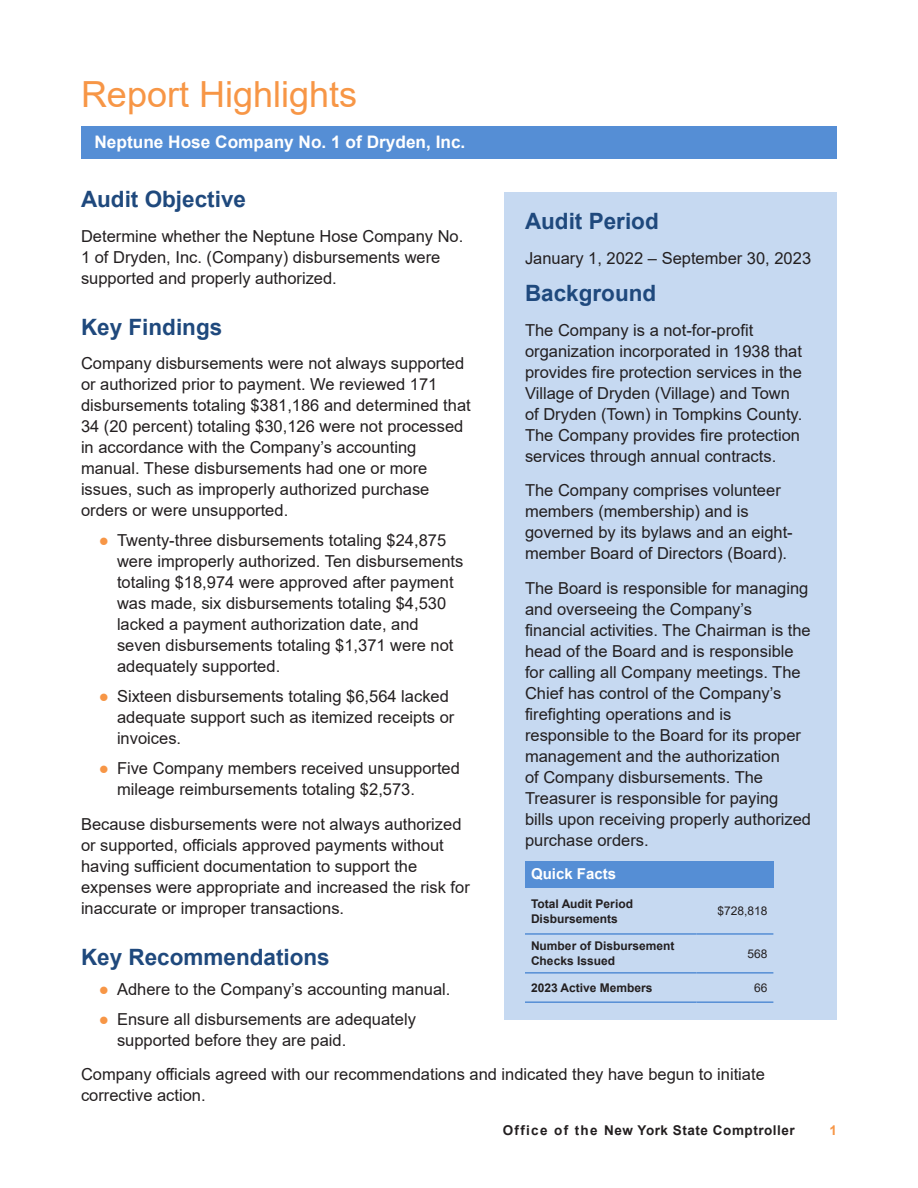
<style>
.page{position:relative;width:918px;height:1188px;background:#fff}
.page>*{position:absolute;margin:0;border:0;box-sizing:border-box;transform-origin:0 0}
.Section_Heads{font:36px "Arial";color:#f79646}
._2_Subheads{font:700 22.5px "Arial";color:#1f497d}
.Body_Text{font:700 22.5px "Arial";color:#1f497d}
.t1{font:700 17.25px "Arial";color:#fff}
.Body_Text-2{font:16.5px/21px "Arial";color:#231f20}
.Footnotes{font:700 15px "Arial";color:#fff}
.t2{font:700 13.5px "Arial";letter-spacing:.04em;color:#231f20}
.t3{font:700 13.5px "Arial";color:#f79646}
.Footnotes-2{font:700 12px/15px "Arial";color:#231f20}
.Footnotes-3{font:12px "Arial";color:#231f20}
.s1{color:#f79646}
</style>
<div class="page">
<hr style="left:81px;top:126px;width:756px;height:3px;background:#558ed5">
<div style="left:504px;top:192px;width:333px;height:828px;background:#c6d9f1"></div>
<div style="left:81px;top:128px;width:756px;height:31px;background:#558ed5"></div>
<div style="left:525px;top:861px;width:248px;height:27px;background:#558ed5"></div>
<hr style="left:525px;top:933px;width:172px;height:2px;background:#558ed5">
<hr style="left:697px;top:933px;width:76px;height:2px;background:#558ed5">
<hr style="left:525px;top:972px;width:172px;height:2px;background:#558ed5">
<hr style="left:697px;top:972px;width:76px;height:2px;background:#558ed5">
<hr style="left:525px;top:1001px;width:172px;height:2px;background:#558ed5">
<hr style="left:697px;top:1001px;width:76px;height:2px;background:#558ed5">
<p class="Section_Heads" style="left:81px;top:70px;width:278px">Report Highlights</p>
<p class="t1" style="left:94px;top:129px;width:372px">Neptune Hose Company No. 1 of Dryden, Inc.</p>
<p class="_2_Subheads" style="left:81px;top:184px;width:167px">Audit Objective</p>
<p class="Body_Text-2" style="left:81px;top:226px;width:384px">Determine whether the Neptune Hose Company No.<br>1 of Dryden, Inc. (Company) disbursements were supported and properly authorized.</p>
<p class="_2_Subheads" style="left:81px;top:311px;width:143px">Key Findings</p>
<p class="Body_Text-2" style="left:81px;top:353px;width:391px">Company disbursements were not always supported or authorized prior to payment. We reviewed 171 disbursements totaling $381,186 and determined that 34 (20 percent) totaling $30,126 were not processed in accordance with the Company’s accounting manual. These disbursements had one or more issues, such as improperly authorized purchase orders or were unsupported.</p>
<p class="Body_Text-2" style="left:117px;top:530px;width:348px;text-indent:-18px"><span class="s1">●</span> Twenty-three disbursements totaling $24,875 were improperly authorized. Ten disbursements totaling $18,974 were approved after payment was made, six disbursements totaling $4,530 lacked a payment authorization date, and seven disbursements totaling $1,371 were not adequately supported.</p>
<p class="Body_Text-2" style="left:117px;top:686px;width:339px;text-indent:-18px"><span class="s1">●</span> Sixteen disbursements totaling $6,564 lacked adequate support such as itemized receipts or invoices.</p>
<p class="Body_Text-2" style="left:117px;top:758px;width:344px;text-indent:-18px"><span class="s1">●</span> Five Company members received unsupported mileage reimbursements totaling $2,573.</p>
<p class="Body_Text-2" style="left:81px;top:814px;width:390px">Because disbursements were not always authorized or supported, officials approved payments without having sufficient documentation to support the expenses were appropriate and increased the risk for inaccurate or improper transactions.</p>
<p class="_2_Subheads" style="left:81px;top:941px;width:250px">Key Recommendations</p>
<p class="Body_Text-2" style="left:99px;top:979px;width:353px"><span class="s1">●</span> Adhere to the Company’s accounting manual.</p>
<p class="Body_Text-2" style="left:117px;top:1009px;width:300px;text-indent:-18px"><span class="s1">●</span> Ensure all disbursements are adequately supported before they are paid.</p>
<p class="Body_Text-2" style="left:81px;top:1064px;width:685px">Company officials agreed with our recommendations and indicated they have begun to initiate corrective action.</p>
<p class="_2_Subheads" style="left:525px;top:206px;width:135px">Audit Period</p>
<p class="Body_Text-2" style="left:525px;top:247px;width:288px">January 1, 2022 – September 30, 2023</p>
<p class="Body_Text" style="left:525px;top:278px;width:133px">Background</p>
<p class="Body_Text-2" style="left:525px;top:319px;width:279px">The Company is a not-for-profit organization incorporated in 1938 that provides fire protection services in the Village of Dryden (Village) and Town of Dryden (Town) in Tompkins County.<br>The Company provides fire protection services through annual contracts.</p>
<p class="Body_Text-2" style="left:525px;top:480px;width:269px">The Company comprises volunteer members (membership) and is governed by its bylaws and an eight&shy;member Board of Directors (Board).</p>
<p class="Body_Text-2" style="left:525px;top:577px;width:288px">The Board is responsible for managing and overseeing the Company’s financial activities. The Chairman is the head of the Board and is responsible for calling all Company meetings. The Chief has control of the Company’s firefighting operations and is responsible to the Board for its proper management and the authorization<br>of Company disbursements. The Treasurer is responsible for paying<br>bills upon receiving properly authorized purchase orders.</p>
<p class="Footnotes" style="left:531px;top:864px;width:87px">Quick Facts</p>
<p class="Footnotes-2" style="left:531px;top:896px;width:104px">Total Audit Period<br>Disbursements</p>
<p class="Footnotes-3" style="left:717px;top:903px;width:52px">$728,818</p>
<p class="Footnotes-2" style="left:531px;top:939px;width:145px">Number of Disbursement<br>Checks Issued</p>
<p class="Footnotes-3" style="left:747px;top:945px;width:22px">568</p>
<p class="Footnotes-2" style="left:531px;top:980px;width:123px">2023 Active Members</p>
<p class="Footnotes-3" style="left:754px;top:979px;width:15px">66</p>
<p class="t2" style="left:503px;top:1121px;width:294px">Office of the New York State Comptroller</p>
<p class="t3" style="left:829px;top:1121px;width:9px">1</p>
</div>
